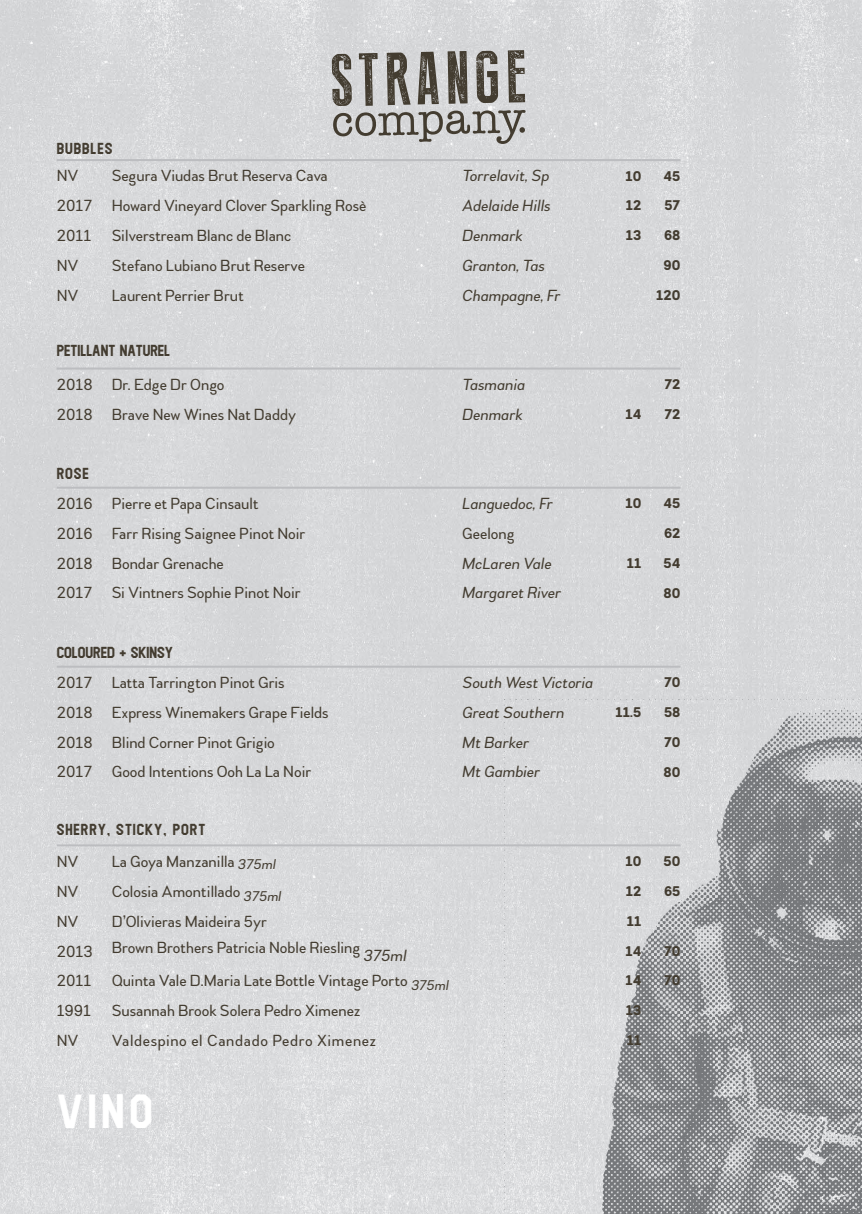
<style>
.page{position:relative;width:862px;height:1214px;background:#fff}
.page>*{position:absolute;margin:0;border:0;box-sizing:border-box;transform-origin:0 0}
.t1{font:48px "Cracker Jack";color:#fff}
.Menu_Items{font:16px "Woodford Bourne";color:#433c30}
.Varietal{font:italic 16px "Woodford Bourne";color:#433c30}
.Menu_Items-2{font:16px "Cracker Jack";color:#433c30}
.Menu_Items-3{font:16px "Woodford Bourne";letter-spacing:.04em;color:#433c30}
.Headers{font:16px "Cracker Jack";letter-spacing:.06em;color:#433c30}
.Varietal-2{font:16px "Woodford Bourne";color:#433c30}
.Menu_Items-4{font:italic 16px "Woodford Bourne";color:#433c30}
.Menu_Items-5{font:700 14px "Woodford Bourne";color:#433c30}
</style>
<div class="page">
<img style="left:0;top:0;width:862px;height:1213px">
<svg style="left:332px;top:50px;width:193px;height:94px;background:#a3a19e"></svg>
<img style="left:505px;top:699px;width:357px;height:514px">
<hr style="left:57px;top:159px;width:55px;height:2px;background:#bcbdc0">
<hr style="left:112px;top:159px;width:350px;height:2px;background:#bcbdc0">
<hr style="left:462px;top:159px;width:142px;height:2px;background:#bcbdc0">
<hr style="left:604px;top:159px;width:37px;height:2px;background:#bcbdc0">
<hr style="left:641px;top:159px;width:39px;height:2px;background:#bcbdc0">
<hr style="left:57px;top:486px;width:55px;height:2px;background:#bcbdc0">
<hr style="left:112px;top:486px;width:350px;height:2px;background:#bcbdc0">
<hr style="left:462px;top:486px;width:142px;height:2px;background:#bcbdc0">
<hr style="left:604px;top:486px;width:37px;height:2px;background:#bcbdc0">
<hr style="left:641px;top:486px;width:39px;height:2px;background:#bcbdc0">
<hr style="left:57px;top:844px;width:55px;height:2px;background:#bcbdc0">
<hr style="left:112px;top:844px;width:350px;height:2px;background:#bcbdc0">
<hr style="left:462px;top:844px;width:142px;height:2px;background:#bcbdc0">
<hr style="left:604px;top:844px;width:37px;height:2px;background:#bcbdc0">
<hr style="left:641px;top:844px;width:39px;height:2px;background:#bcbdc0">
<hr style="left:57px;top:367px;width:55px;height:2px;background:#bcbdc0">
<hr style="left:112px;top:367px;width:350px;height:2px;background:#bcbdc0">
<hr style="left:462px;top:367px;width:142px;height:2px;background:#bcbdc0">
<hr style="left:604px;top:367px;width:37px;height:2px;background:#bcbdc0">
<hr style="left:641px;top:367px;width:39px;height:2px;background:#bcbdc0">
<hr style="left:57px;top:665px;width:55px;height:2px;background:#bcbdc0">
<hr style="left:112px;top:665px;width:350px;height:2px;background:#bcbdc0">
<hr style="left:462px;top:665px;width:142px;height:2px;background:#bcbdc0">
<hr style="left:604px;top:665px;width:37px;height:2px;background:#bcbdc0">
<hr style="left:641px;top:665px;width:39px;height:2px;background:#bcbdc0">
<p class="Headers" style="left:57px;top:140px;width:57px">BUBBLES</p>
<p class="Menu_Items" style="left:57px;top:166px;width:23px">NV</p>
<p class="Menu_Items" style="left:112px;top:166px;width:218px">Segura Viudas Brut Reserva Cava</p>
<p class="Varietal" style="left:462px;top:166px;width:89px">Torrelavit, Sp</p>
<p class="Menu_Items-5" style="left:625px;top:167px;width:17px">10</p>
<p class="Menu_Items-5" style="left:663px;top:167px;width:18px">45</p>
<p class="Menu_Items" style="left:57px;top:196px;width:37px">2017</p>
<p class="Menu_Items" style="left:112px;top:196px;width:256px">Howard Vineyard Clover Sparkling Rosè</p>
<p class="Varietal" style="left:462px;top:196px;width:90px">Adelaide Hills</p>
<p class="Menu_Items-5" style="left:626px;top:197px;width:17px">12</p>
<p class="Menu_Items-5" style="left:664px;top:197px;width:18px">57</p>
<p class="Menu_Items" style="left:57px;top:226px;width:36px">2011</p>
<p class="Menu_Items" style="left:112px;top:226px;width:181px">Silverstream Blanc de Blanc</p>
<p class="Varietal" style="left:462px;top:226px;width:62px">Denmark</p>
<p class="Menu_Items-5" style="left:626px;top:227px;width:17px">13</p>
<p class="Menu_Items-5" style="left:664px;top:227px;width:18px">68</p>
<p class="Menu_Items" style="left:57px;top:256px;width:23px">NV</p>
<p class="Menu_Items" style="left:112px;top:256px;width:195px">Stefano Lubiano Brut Reserve</p>
<p class="Varietal" style="left:462px;top:256px;width:84px">Granton, Tas</p>
<p class="Menu_Items-5" style="left:663px;top:257px;width:18px">90</p>
<p class="Menu_Items" style="left:57px;top:285px;width:23px">NV</p>
<p class="Menu_Items" style="left:112px;top:285px;width:134px">Laurent Perrier Brut</p>
<p class="Varietal" style="left:462px;top:285px;width:100px">Champagne, Fr</p>
<p class="Menu_Items-5" style="left:656px;top:286px;width:26px">120</p>
<p class="Menu_Items-2" style="left:57px;top:343px;width:115px">PETILLANT NATUREL</p>
<p class="Menu_Items" style="left:57px;top:375px;width:37px">2018</p>
<p class="Menu_Items" style="left:112px;top:375px;width:114px">Dr. Edge Dr Ongo</p>
<p class="Varietal" style="left:462px;top:375px;width:65px">Tasmania</p>
<p class="Menu_Items-5" style="left:664px;top:376px;width:18px">72</p>
<p class="Menu_Items" style="left:57px;top:404px;width:37px">2018</p>
<p class="Menu_Items" style="left:112px;top:404px;width:186px">Brave New Wines Nat Daddy</p>
<p class="Varietal" style="left:462px;top:404px;width:62px">Denmark</p>
<p class="Menu_Items-5" style="left:625px;top:405px;width:17px">14</p>
<p class="Menu_Items-5" style="left:664px;top:405px;width:18px">72</p>
<p class="Headers" style="left:57px;top:466px;width:34px">ROSE</p>
<p class="Menu_Items" style="left:57px;top:494px;width:37px">2016</p>
<p class="Menu_Items" style="left:112px;top:494px;width:148px">Pierre et Papa Cinsault</p>
<p class="Varietal" style="left:462px;top:494px;width:92px">Languedoc, Fr</p>
<p class="Menu_Items-5" style="left:625px;top:495px;width:17px">10</p>
<p class="Menu_Items-5" style="left:663px;top:495px;width:18px">45</p>
<p class="Menu_Items" style="left:57px;top:523px;width:37px">2016</p>
<p class="Menu_Items" style="left:112px;top:523px;width:195px">Farr Rising Saignee Pinot Noir</p>
<p class="Varietal-2" style="left:462px;top:523px;width:54px">Geelong</p>
<p class="Menu_Items-5" style="left:664px;top:524px;width:18px">62</p>
<p class="Menu_Items" style="left:57px;top:553px;width:37px">2018</p>
<p class="Menu_Items" style="left:112px;top:553px;width:114px">Bondar Grenache</p>
<p class="Varietal" style="left:462px;top:553px;width:91px">McLaren Vale</p>
<p class="Menu_Items-5" style="left:627px;top:554px;width:16px">11</p>
<p class="Menu_Items-5" style="left:663px;top:554px;width:18px">54</p>
<p class="Menu_Items" style="left:57px;top:583px;width:37px">2017</p>
<p class="Menu_Items" style="left:112px;top:583px;width:191px">Si Vintners Sophie Pinot Noir</p>
<p class="Varietal" style="left:462px;top:583px;width:101px">Margaret River</p>
<p class="Menu_Items-5" style="left:663px;top:584px;width:18px">80</p>
<p class="Menu_Items-2" style="left:57px;top:645px;width:118px">COLOURED + SKINSY</p>
<p class="Menu_Items" style="left:57px;top:673px;width:37px">2017</p>
<p class="Menu_Items" style="left:112px;top:673px;width:174px">Latta Tarrington Pinot Gris</p>
<p class="Varietal" style="left:462px;top:673px;width:133px">South West Victoria</p>
<p class="Menu_Items-5" style="left:664px;top:674px;width:18px">70</p>
<p class="Menu_Items" style="left:57px;top:702px;width:37px">2018</p>
<p class="Menu_Items" style="left:112px;top:702px;width:218px">Express Winemakers Grape Fields</p>
<p class="Varietal" style="left:462px;top:702px;width:104px">Great Southern</p>
<p class="Menu_Items-5" style="left:615px;top:703px;width:27px">11.5</p>
<p class="Menu_Items-5" style="left:664px;top:703px;width:18px">58</p>
<p class="Menu_Items" style="left:57px;top:732px;width:37px">2018</p>
<p class="Menu_Items" style="left:112px;top:732px;width:165px">Blind Corner Pinot Grigio</p>
<p class="Varietal" style="left:462px;top:732px;width:68px">Mt Barker</p>
<p class="Menu_Items-5" style="left:664px;top:733px;width:18px">70</p>
<p class="Menu_Items" style="left:57px;top:762px;width:37px">2017</p>
<p class="Menu_Items" style="left:112px;top:762px;width:201px">Good Intentions Ooh La La Noir</p>
<p class="Varietal" style="left:462px;top:762px;width:80px">Mt Gambier</p>
<p class="Menu_Items-5" style="left:663px;top:763px;width:18px">80</p>
<p class="Headers" style="left:57px;top:821px;width:150px">SHERRY, STICKY, PORT</p>
<p class="Menu_Items" style="left:57px;top:851px;width:23px">NV</p>
<p class="Menu_Items" style="left:112px;top:851px;width:165px">La Goya Manzanilla <sub>375ml</sub></p>
<p class="Menu_Items-5" style="left:625px;top:852px;width:17px">10</p>
<p class="Menu_Items-5" style="left:663px;top:852px;width:18px">50</p>
<p class="Menu_Items" style="left:57px;top:881px;width:23px">NV</p>
<p class="Menu_Items" style="left:112px;top:881px;width:171px">Colosia Amontillado <sub>375ml</sub></p>
<p class="Menu_Items-5" style="left:626px;top:882px;width:17px">12</p>
<p class="Menu_Items-5" style="left:664px;top:882px;width:18px">65</p>
<p class="Menu_Items" style="left:57px;top:911px;width:23px">NV</p>
<p class="Menu_Items" style="left:112px;top:911px;width:157px">D’Olivieras Maideira 5yr</p>
<p class="Menu_Items-5" style="left:627px;top:912px;width:16px">11</p>
<p class="Menu_Items" style="left:57px;top:941px;width:37px">2013</p>
<p class="Menu_Items" style="left:112px;top:937px;width:250px">Brown Brothers Patricia Noble Riesling</p>
<p class="Menu_Items-4" style="left:363px;top:945px;width:45px">375ml</p>
<p class="Menu_Items-5" style="left:625px;top:942px;width:17px">14</p>
<p class="Menu_Items-5" style="left:664px;top:942px;width:18px">70</p>
<p class="Menu_Items" style="left:57px;top:971px;width:36px">2011</p>
<p class="Menu_Items" style="left:112px;top:971px;width:338px">Quinta Vale D.Maria Late Bottle Vintage Porto <sub>375ml</sub></p>
<p class="Menu_Items-5" style="left:625px;top:972px;width:17px">14</p>
<p class="Menu_Items-5" style="left:664px;top:972px;width:18px">70</p>
<p class="Menu_Items" style="left:57px;top:1000px;width:36px">1991</p>
<p class="Menu_Items" style="left:112px;top:1000px;width:250px">Susannah Brook Solera Pedro Ximenez</p>
<p class="Menu_Items-5" style="left:626px;top:1001px;width:17px">13</p>
<p class="Menu_Items" style="left:57px;top:1030px;width:23px">NV</p>
<p class="Menu_Items-3" style="left:112px;top:1030px;width:266px">Valdespino el Candado Pedro Ximenez</p>
<p class="Menu_Items-5" style="left:627px;top:1031px;width:16px">11</p>
<p class="t1" style="left:57px;top:1087px;width:97px">VINO</p>
</div>
